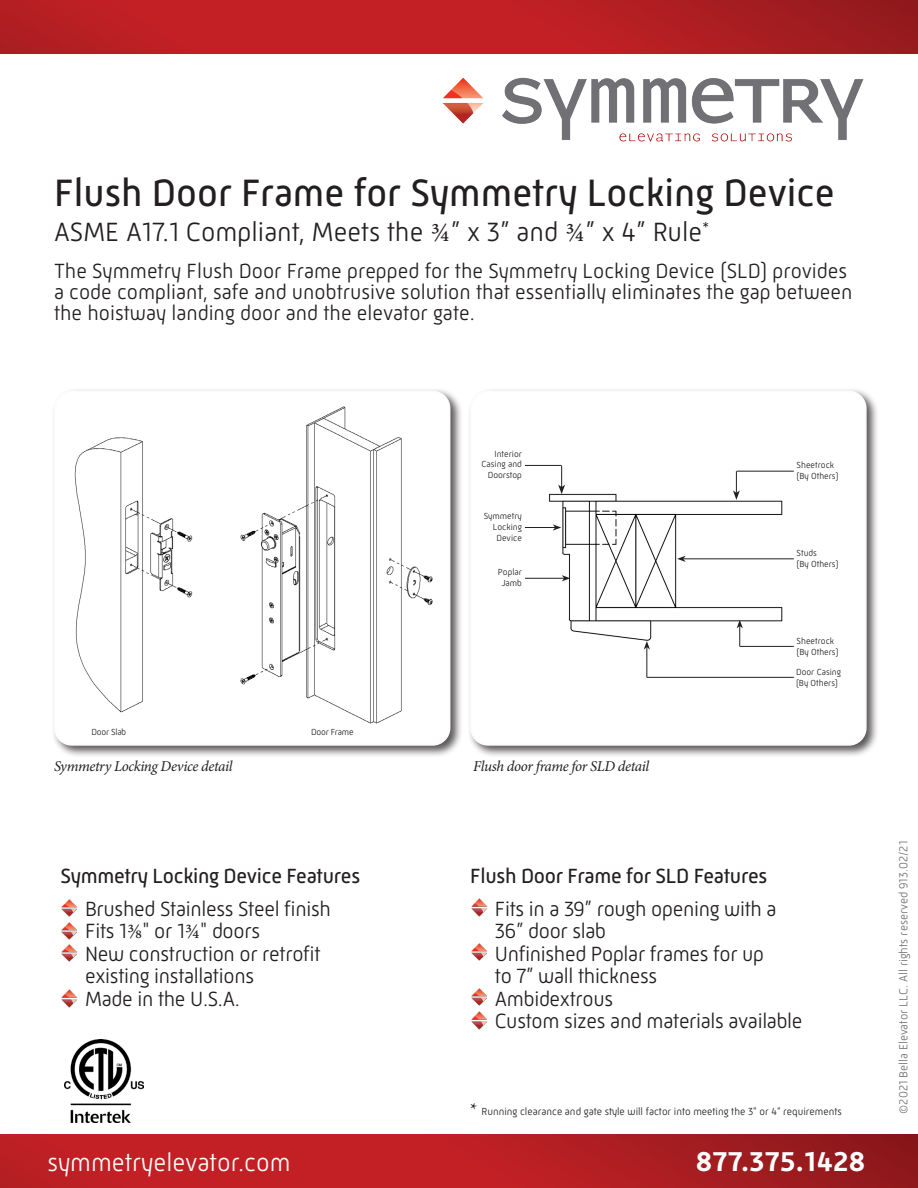
<style>
.page{position:relative;width:918px;height:1188px;background:#fff}
.page>*{position:absolute;margin:0;border:0;box-sizing:border-box;transform-origin:0 0}
.t1{font:39px "Mic 32 New";color:#231f20}
.t2{font:500 33px "Mic 32 New";color:#fff}
.t3{font:300 27px "Mic 32 New";color:#231f20}
.t4{font:300 25.5px "Mic 32 New";color:#fff}
.t5{font:300 21px/21px "Mic 32 New";letter-spacing:-.015em;color:#231f20}
.t6{font:21px "Mic 32 New";letter-spacing:-.015em;color:#231f20}
.t7{font:italic 15px "Minion Pro";letter-spacing:-.025em;color:#231f20}
.t8{font:300 12px "Mic 32 New";color:#717174}
.t9{font:300 10.5px "Mic 32 New";color:#231f20}
.t10{font:300 9px/10.8px "Mic 32 New";color:#231f20;text-align:right}
.t11{font:300 9px "Mic 32 New";letter-spacing:-.02em;color:#231f20}
.s1{font-family:"Minion Pro";font-weight:400}
.s2{font-family:"Minion Pro";font-weight:400;font-size:18px}
</style>
<div class="page">
<img style="left:0;top:1134px;width:918px;height:54px">
<img style="left:0;top:0;width:918px;height:54px">
<img style="left:442px;top:77px;width:422px;height:65px">
<div style="left:51px;top:387px;width:412px;height:371px;background:#231f20;opacity:.75"></div>
<img style="left:55px;top:391px;width:395px;height:354px">
<div style="left:54px;top:391px;width:396px;height:355px;border:1px solid #fefcf9;border-radius:17px"></div>
<img style="left:61px;top:899px;width:16px;height:18px">
<img style="left:61px;top:923px;width:16px;height:17px">
<img style="left:61px;top:945px;width:16px;height:17px">
<img style="left:61px;top:990px;width:16px;height:17px">
<img style="left:471px;top:899px;width:16px;height:17px">
<img style="left:471px;top:943px;width:16px;height:18px">
<img style="left:471px;top:988px;width:16px;height:18px">
<img style="left:471px;top:1012px;width:16px;height:17px">
<div style="left:467px;top:387px;width:412px;height:371px;background:#231f20;opacity:.75"></div>
<img style="left:471px;top:391px;width:395px;height:354px">
<div style="left:470px;top:391px;width:397px;height:355px;border:1px solid #fefcf9;border-radius:17px"></div>
<svg style="left:558px;top:465px;width:7px;height:29px"></svg>
<hr style="left:525px;top:465px;width:36px;height:1px;background:#231f20">
<hr style="left:525px;top:527px;width:30px;height:1px;background:#231f20">
<svg style="left:553px;top:524px;width:8px;height:7px"></svg>
<hr style="left:525px;top:578px;width:39px;height:1px;background:#231f20">
<svg style="left:562px;top:575px;width:8px;height:6px"></svg>
<hr style="left:683px;top:559px;width:111px;height:1px;background:#231f20">
<svg style="left:677px;top:556px;width:9px;height:6px"></svg>
<hr style="left:647px;top:647px;width:1px;height:30px;background:#231f20">
<svg style="left:644px;top:641px;width:6px;height:9px"></svg>
<hr style="left:647px;top:677px;width:147px;height:1px;background:#231f20">
<svg style="left:737px;top:620px;width:6px;height:26px"></svg>
<hr style="left:740px;top:646px;width:54px;height:1px;background:#231f20">
<svg style="left:733px;top:471px;width:7px;height:29px"></svg>
<hr style="left:737px;top:471px;width:57px;height:1px;background:#231f20">
<img style="left:65px;top:1040px;width:78px;height:82px">
<p class="t1" style="left:54px;top:171px;width:782px">Flush Door Frame for Symmetry Locking Device</p>
<p class="t3" style="left:54px;top:216px;width:657px">ASME A17.1 Compliant, Meets the <span class="s1">3/4</span>” x 3” and <span class="s1">3/4</span>” x 4” Rule<sup>*</sup></p>
<p class="t5" style="left:54px;top:261px;width:800px">The Symmetry Flush Door Frame prepped for the Symmetry Locking Device (SLD) provides a code compliant, safe and unobtrusive solution that essentially eliminates the gap between the hoistway landing door and the elevator gate.</p>
<p class="t10" style="left:494px;top:448px;width:29px">Interior</p>
<p class="t10" style="left:482px;top:459px;width:42px">Casing and<br>Doorstop</p>
<p class="t10" style="left:797px;top:460px;width:39px">Sheetrock</p>
<p class="t10" style="left:797px;top:470px;width:43px">(By Others)</p>
<p class="t11" style="left:92px;top:727px;width:36px">Door Slab</p>
<p class="t11" style="left:311px;top:727px;width:44px">Door Frame</p>
<p class="t7" style="left:54px;top:756px;width:180px">Symmetry Locking Device detail</p>
<p class="t6" style="left:60px;top:863px;width:301px">Symmetry Locking Device Features</p>
<p class="t5" style="left:85px;top:898px;width:247px">Brushed Stainless Steel finish</p>
<p class="t5" style="left:85px;top:920px;width:176px">Fits 1<span class="s1">3/8</span>" or 1<span class="s1">3/4</span>" doors</p>
<p class="t5" style="left:85px;top:943px;width:237px">New construction or retrofit</p>
<p class="t5" style="left:85px;top:965px;width:170px">existing installations</p>
<p class="t5" style="left:85px;top:988px;width:156px">Made in the U.S.A.</p>
<p class="t10" style="left:484px;top:511px;width:40px">Symmetry<br>Locking<br>Device</p>
<p class="t10" style="left:498px;top:566px;width:25px">Poplar</p>
<p class="t10" style="left:501px;top:577px;width:22px">Jamb</p>
<p class="t7" style="left:473px;top:756px;width:177px">Flush door frame for SLD detail</p>
<p class="t10" style="left:797px;top:548px;width:22px">Studs</p>
<p class="t10" style="left:797px;top:559px;width:43px">(By Others)</p>
<p class="t10" style="left:797px;top:635px;width:39px">Sheetrock</p>
<p class="t10" style="left:797px;top:646px;width:43px">(By Others)</p>
<p class="t10" style="left:796px;top:666px;width:46px">Door Casing</p>
<p class="t10" style="left:796px;top:677px;width:43px">(By Others)</p>
<p class="t6" style="left:470px;top:863px;width:299px">Flush Door Frame for SLD Features</p>
<p class="t5" style="left:495px;top:898px;width:283px">Fits in a 39” rough opening with a</p>
<p class="t5" style="left:495px;top:920px;width:113px">36” door slab</p>
<p class="t5" style="left:495px;top:943px;width:271px">Unfinished Poplar frames for up</p>
<p class="t5" style="left:495px;top:965px;width:164px">to 7” wall thickness</p>
<p class="t5" style="left:495px;top:988px;width:120px">Ambidextrous</p>
<p class="t5" style="left:495px;top:1010px;width:309px">Custom sizes and materials available</p>
<p class="t9" style="left:470px;top:1105px;width:373px"><span class="s2">*</span> Running clearance and gate style will factor into meeting the 3" or 4" requirements</p>
<p class="t4" style="left:47px;top:1148px;width:245px">symmetryelevator.com</p>
<p class="t2" style="left:695px;top:1141px;width:172px">877.375.1428</p>
<p class="t8" style="left:896px;top:1114px;width:275px;rotate:-90deg">©2021 Bella Elevator LLC. All rights reserved 913.02/21</p>
</div>
